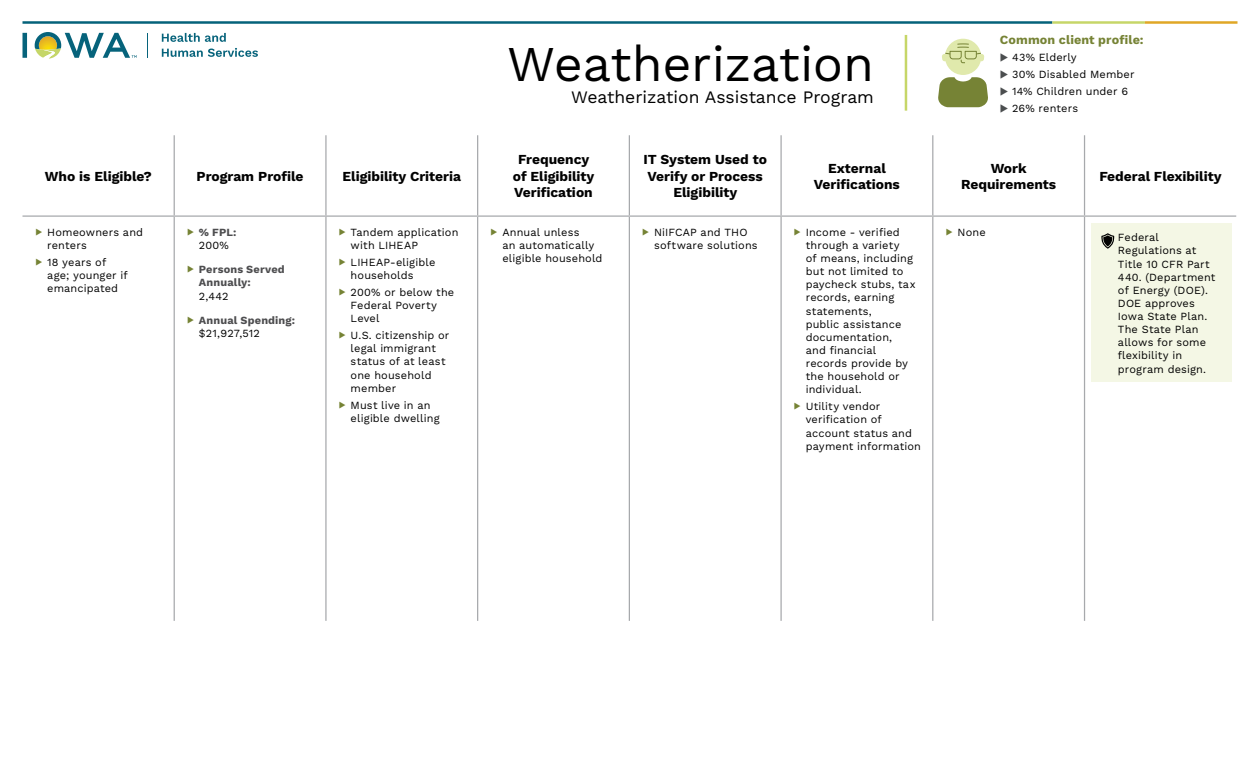
<style>
.page{position:relative;width:1260px;height:765px;background:#fff}
.page>*{position:absolute;margin:0;border:0;box-sizing:border-box;transform-origin:0 0}
.t1{font:50px "Work Sans";letter-spacing:-.005em;color:#000}
.t2{font:17.5px "Work Sans";color:#000}
.t3{font:700 13.75px/16.5px "Work Sans";color:#000;text-align:center}
.t4{font:700 12.5px "Work Sans";letter-spacing:.01em;color:#768335}
.t5{font:11px/13.1px "Work Sans";letter-spacing:.01em;color:#000}
.t6{font:700 11px/13.1px "Work Sans";letter-spacing:.015em;color:#4d4d4f}
.s1{color:#4b4e4f}
</style>
<div class="page">
<hr style="left:22px;top:21px;width:1030px;height:3px;background:#04627a">
<hr style="left:1052px;top:21px;width:93px;height:3px;background:#c6d668">
<hr style="left:1145px;top:21px;width:92px;height:3px;background:#e0a726">
<svg style="left:22px;top:33px;width:5px;height:25px"></svg>
<svg style="left:35px;top:32px;width:102px;height:27px"></svg>
<svg style="left:147px;top:33px;width:1px;height:25px"></svg>
<svg style="left:162px;top:33px;width:64px;height:9px"></svg>
<svg style="left:162px;top:48px;width:96px;height:9px"></svg>
<div style="left:1091px;top:223px;width:140px;height:158px;background:#f4f7e5"></div>
<hr style="left:905px;top:35px;width:2px;height:76px;background:#c6d668">
<div style="left:945px;top:39px;width:36px;height:36px;background:#e0e9ac;border-radius:50%"></div>
<svg style="left:938px;top:77px;width:50px;height:30px"></svg>
<svg style="left:942px;top:43px;width:42px;height:21px"></svg>
<hr style="left:477px;top:135px;width:1px;height:80px;background:#a7a9ac">
<hr style="left:629px;top:135px;width:1px;height:80px;background:#a7a9ac">
<hr style="left:780px;top:135px;width:2px;height:80px;background:#a7a9ac">
<hr style="left:932px;top:135px;width:1px;height:80px;background:#a7a9ac">
<hr style="left:22px;top:215px;width:152px;height:2px;background:#a7a9ac">
<hr style="left:326px;top:215px;width:152px;height:2px;background:#a7a9ac">
<hr style="left:478px;top:215px;width:151px;height:2px;background:#a7a9ac">
<hr style="left:477px;top:217px;width:1px;height:404px;background:#a7a9ac">
<hr style="left:629px;top:215px;width:152px;height:2px;background:#a7a9ac">
<hr style="left:629px;top:217px;width:1px;height:404px;background:#a7a9ac">
<hr style="left:781px;top:215px;width:152px;height:2px;background:#a7a9ac">
<hr style="left:780px;top:217px;width:2px;height:404px;background:#a7a9ac">
<hr style="left:933px;top:215px;width:152px;height:2px;background:#a7a9ac">
<hr style="left:932px;top:217px;width:1px;height:404px;background:#a7a9ac">
<hr style="left:174px;top:135px;width:1px;height:80px;background:#a7a9ac">
<hr style="left:325px;top:135px;width:2px;height:80px;background:#a7a9ac">
<hr style="left:174px;top:215px;width:152px;height:2px;background:#a7a9ac">
<hr style="left:174px;top:217px;width:1px;height:404px;background:#a7a9ac">
<hr style="left:325px;top:217px;width:2px;height:404px;background:#a7a9ac">
<hr style="left:1084px;top:135px;width:1px;height:80px;background:#a7a9ac">
<hr style="left:1085px;top:215px;width:151px;height:2px;background:#a7a9ac">
<hr style="left:1084px;top:217px;width:1px;height:404px;background:#a7a9ac">
<svg style="left:1101px;top:233px;width:13px;height:16px"></svg>
<p class="t3" style="left:45px;top:169px;width:109px">Who is Eligible?</p>
<p class="t3" style="left:197px;top:169px;width:109px">Program Profile</p>
<p class="t3" style="left:343px;top:169px;width:120px">Eligibility Criteria</p>
<p class="t5" style="left:47px;top:226px;width:97px">Homeowners and renters</p>
<p class="t5" style="left:47px;top:256px;width:82px">18 years of age; younger if emancipated</p>
<p class="t6" style="left:199px;top:226px;width:39px">% FPL:</p>
<p class="t5" style="left:199px;top:239px;width:32px">200%</p>
<p class="t6" style="left:199px;top:264px;width:87px">Persons Served<br>Annually:</p>
<p class="t5" style="left:199px;top:290px;width:31px">2,442</p>
<p class="t6" style="left:199px;top:314px;width:98px">Annual Spending:</p>
<p class="t5" style="left:199px;top:327px;width:62px">$21,927,512</p>
<p class="t5" style="left:351px;top:226px;width:109px">Tandem application with LIHEAP</p>
<p class="t5" style="left:351px;top:256px;width:86px">LIHEAP-eligible households</p>
<p class="t5" style="left:351px;top:286px;width:105px">200% or below the<br>Federal Poverty<br>Level</p>
<p class="t5" style="left:351px;top:329px;width:100px">U.S. citizenship or legal immigrant status of at least one household member</p>
<p class="t5" style="left:351px;top:399px;width:91px">Must live in an eligible dwelling</p>
<h1 class="t1" style="left:507px;top:34px;width:368px">Weatherization</h1>
<h2 class="t2" style="left:571px;top:87px;width:304px">Weatherization Assistance Program</h2>
<p class="t4" style="left:1000px;top:33px;width:145px">Common client profile:</p>
<p class="t5" style="left:1000px;top:52px;width:78px"><span class="s1">◆</span> 43% Elderly</p>
<p class="t5" style="left:1000px;top:69px;width:136px"><span class="s1">◆</span> 30% Disabled Member</p>
<p class="t5" style="left:1000px;top:85px;width:130px"><span class="s1">◆</span> 14% Children under 6</p>
<p class="t5" style="left:1000px;top:102px;width:80px"><span class="s1">◆</span> 26% renters</p>
<p class="t3" style="left:513px;top:152px;width:83px">Frequency of Eligibility<br>Verification</p>
<p class="t3" style="left:644px;top:152px;width:125px">IT System Used to<br>Verify or Process<br>Eligibility</p>
<p class="t3" style="left:814px;top:160px;width:87px">External<br>Verifications</p>
<p class="t3" style="left:961px;top:160px;width:97px">Work<br>Requirements</p>
<p class="t3" style="left:1100px;top:169px;width:124px">Federal Flexibility</p>
<p class="t5" style="left:502px;top:226px;width:102px">Annual unless<br>an automatically eligible household</p>
<p class="t5" style="left:654px;top:226px;width:105px">NiIFCAP and THO software solutions</p>
<p class="t5" style="left:806px;top:226px;width:111px">Income - verified through a variety<br>of means, including but not limited to paycheck stubs, tax records, earning statements,<br>public assistance documentation,<br>and financial records provide by the household or individual.</p>
<p class="t5" style="left:806px;top:400px;width:117px">Utility vendor verification of account status and payment information</p>
<p class="t5" style="left:958px;top:226px;width:30px">None</p>
<p class="t5" style="left:1118px;top:231px;width:99px">Federal<br>Regulations at<br>Title 10 CFR Part<br>440. (Department of Energy (DOE).<br>DOE approves<br>Iowa State Plan.<br>The State Plan allows for some flexibility in program design.</p>
</div>
